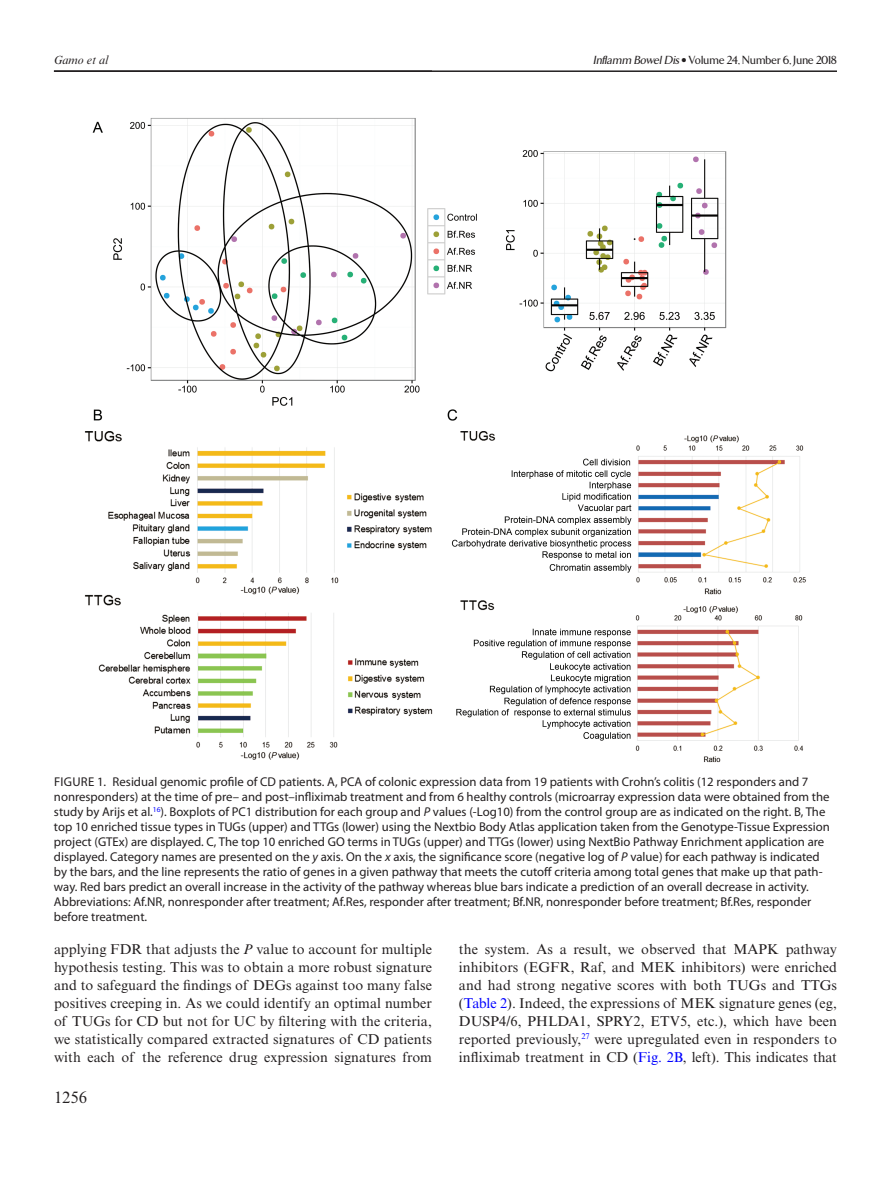
<style>
.page{position:relative;width:891px;height:1188px;background:#fff}
.page>*{position:absolute;margin:0;border:0;box-sizing:border-box;transform-origin:0 0}
.t1{font:16.5px "Times New Roman MT Std";color:#231f20}
.t2{font:14.25px/18px "Times New Roman MT Std";letter-spacing:.005em;color:#231f20;text-align:justify}
.t3{font:12.75px/15px "Myriad Pro";color:#231f20}
.t4{font:500 12px "TF Arrow";color:#231f20}
.t5{font:italic 12px "Times New Roman MT Std";color:#231f20}
.s1{font-style:italic}
.s2{color:#00f}
</style>
<div class="page">
<hr style="left:54px;top:70px;width:783px;height:2px;background:#231f20">
<img style="left:85px;top:118px;width:721px;height:644px">
<p class="t5" style="left:54px;top:54px;width:56px">Gamo et al</p>
<p class="t4" style="left:593px;top:54px;width:245px"><span class="s1">Inflamm BowelDis</span>• Volume 24, Number 6, June 2018</p>
<p class="t3" style="left:54px;top:774px;width:777px">FIGURE 1. Residual genomic profile of CD patients. A, PCA of colonic expression data from 19 patients with Crohn’s colitis (12 responders and 7 nonresponders) at the time of pre– and post–infliximab treatment and from 6 healthy controls (microarray expression data were obtained from the study by Arijs et al.<sup>16</sup>). Boxplots of PC1 distribution for each group and <span class="s1">P</span> values (-Log10) from the control group are as indicated on the right. B, The top 10 enriched tissue types in TUGs (upper) and TTGs (lower) using the Nextbio Body Atlas application taken from the Genotype-Tissue Expression project (GTEx) are displayed. C, The top 10 enriched GO terms in TUGs (upper) and TTGs (lower) using NextBio Pathway Enrichment application are displayed. Category names are presented on the <span class="s1">y</span> axis. On the <span class="s1">x</span> axis, the significance score (negative log of <span class="s1">P</span> value) for each pathway is indicated by the bars, and the line represents the ratio of genes in a given pathway that meets the cutoff criteria among total genes that make up that path&shy;way. Red bars predict an overall increase in the activity of the pathway whereas blue bars indicate a prediction of an overall decrease in activity.<br>Abbreviations: Af.NR, nonresponder after treatment; Af.Res, responder after treatment; Bf.NR, nonresponder before treatment; Bf.Res, responder before treatment.</p>
<p class="t2" style="left:54px;top:940px;width:380px">applying FDR that adjusts the <span class="s1">P</span> value to account for multiple hypothesis testing. This was to obtain a more robust signature and to safeguard the findings of DEGs against too many false positives creeping in. As we could identify an optimal number of TUGs for CD but not for UC by filtering with the criteria, we statistically compared extracted signatures of CD patients with each of the reference drug expression signatures from</p>
<p class="t2" style="left:459px;top:940px;width:380px">the system. As a result, we observed that MAPK pathway inhibitors (EGFR, Raf, and MEK inhibitors) were enriched and had strong negative scores with both TUGs and TTGs (<span class="s2">Table 2</span>). Indeed, the expressions of MEK signature genes (eg, DUSP4/6, PHLDA1, SPRY2, ETV5, etc.), which have been reported previously,<sup>27</sup> were upregulated even in responders to infliximab treatment in CD (<span class="s2">Fig. 2B</span>, left). This indicates that</p>
<p class="t1" style="left:54px;top:1088px;width:34px">1256</p>
</div>
